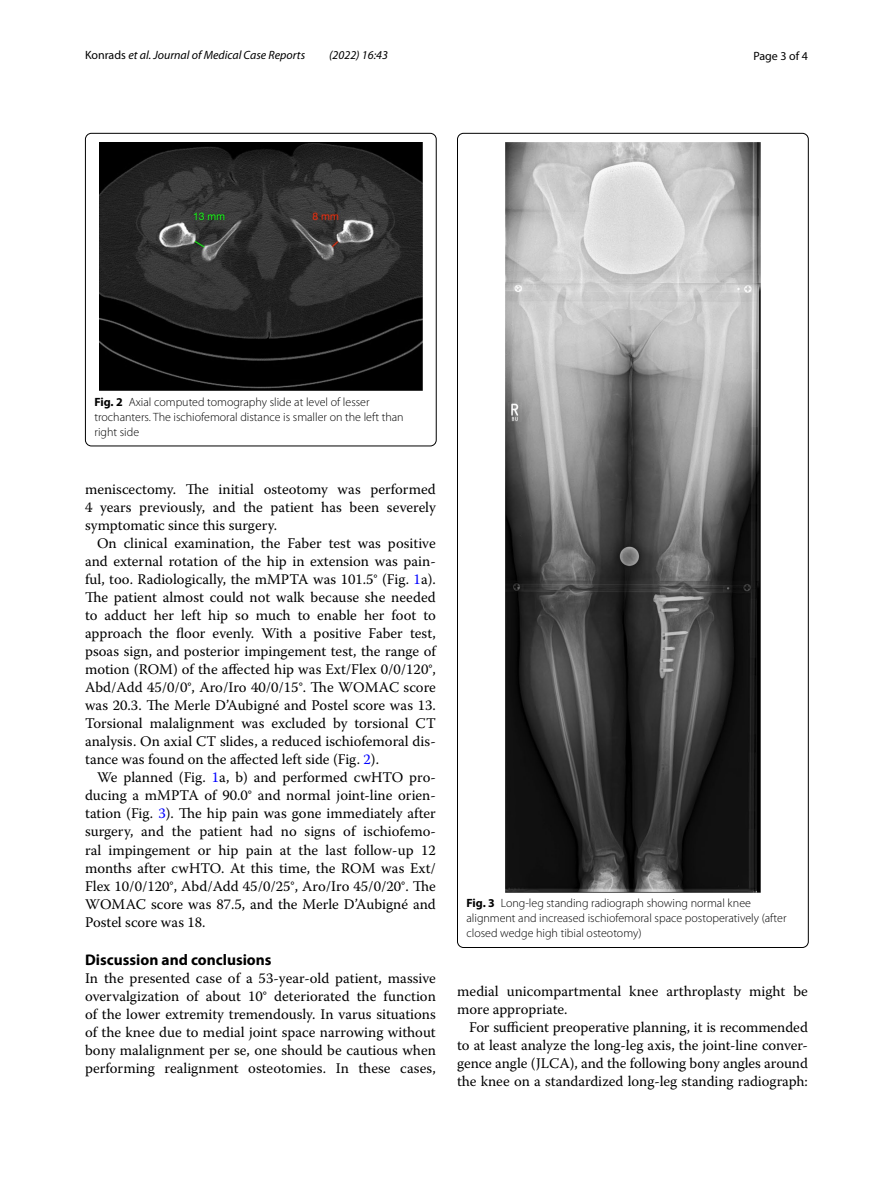
<style>
.page{position:relative;width:893px;height:1187px;background:#fff}
.page>*{position:absolute;margin:0;border:0;box-sizing:border-box;transform-origin:0 0}
.t1{font:700 15.45px "Myriad Pro";color:#000}
.t2{font:14.7px/18px "Warnock Pro";color:#000;text-align:justify}
.t3{font:300 12px/15px "Myriad Pro";color:#000}
.t4{font:italic 12px "Myriad Pro";color:#000}
.t5{font:12px "Myriad Pro";color:#000}
.s1{font-style:normal}
.s2{font-weight:700}
.s3{color:#00f}
</style>
<div class="page">
<img style="left:99px;top:142px;width:323px;height:249px">
<div style="left:85px;top:133px;width:351px;height:313px;border:1px solid #000;border-radius:6px"></div>
<img style="left:505px;top:142px;width:255px;height:750px">
<p class="t4" style="left:85px;top:48px;width:222px"><span class="s1">Konrads</span> et al. Journal of Medical Case Reports</p>
<p class="t4" style="left:329px;top:48px;width:60px">(2022) 16:43</p>
<p class="t5" style="left:753px;top:48px;width:56px">Page 3 of 4</p>
<p class="t3" style="left:94px;top:395px;width:311px"><span class="s2">Fig. 2</span> Axial computed tomography slide at level of lesser trochanters. The ischiofemoral distance is smaller on the left than right side</p>
<p class="t2" style="left:85px;top:480px;width:352px">meniscectomy. The initial osteotomy was performed 4 years previously, and the patient has been severely symptomatic since this surgery.</p>
<p class="t2" style="left:85px;top:534px;width:352px;text-indent:12px">On clinical examination, the Faber test was positive and external rotation of the hip in extension was pain&shy;ful, too. Radiologically, the mMPTA was 101.5° (Fig. <span class="s3">1</span>a).<br>The patient almost could not walk because she needed to adduct her left hip so much to enable her foot to approach the floor evenly. With a positive Faber test, psoas sign, and posterior impingement test, the range of motion (ROM) of the affected hip was Ext/Flex 0/0/120°, Abd/Add 45/0/0°, Aro/Iro 40/0/15°. The WOMAC score was 20.3. The Merle D’Aubigné and Postel score was 13.<br>Torsional malalignment was excluded by torsional CT analysis. On axial CT slides, a reduced ischiofemoral dis&shy;tance was found on the affected left side (Fig. <span class="s3">2</span>).</p>
<p class="t2" style="left:85px;top:768px;width:352px;text-indent:12px">We planned (Fig. <span class="s3">1</span>a, b) and performed cwHTO pro&shy;ducing a mMPTA of 90.0° and normal joint-line orien&shy;tation (Fig. <span class="s3">3</span>). The hip pain was gone immediately after surgery, and the patient had no signs of ischiofemo&shy;ral impingement or hip pain at the last follow-up 12 months after cwHTO. At this time, the ROM was Ext/ Flex 10/0/120°, Abd/Add 45/0/25°, Aro/Iro 45/0/20°. The WOMAC score was 87.5, and the Merle D’Aubigné and Postel score was 18.</p>
<p class="t1" style="left:85px;top:950px;width:188px">Discussion and conclusions</p>
<p class="t2" style="left:85px;top:969px;width:352px">In the presented case of a 53-year-old patient, massive overvalgization of about 10° deteriorated the function of the lower extremity tremendously. In varus situations of the knee due to medial joint space narrowing without bony malalignment per se, one should be cautious when performing realignment osteotomies. In these cases,</p>
<p class="t3" style="left:466px;top:896px;width:322px"><span class="s2">Fig. 3</span> Long-leg standing radiograph showing normal knee alignment and increased ischiofemoral space postoperatively (after closed wedge high tibial osteotomy)</p>
<p class="t2" style="left:457px;top:981px;width:352px">medial unicompartmental knee arthroplasty might be more appropriate.</p>
<p class="t2" style="left:457px;top:1017px;width:352px;text-indent:12px">For sufficient preoperative planning, it is recommended to at least analyze the long-leg axis, the joint-line conver&shy;gence angle (JLCA), and the following bony angles around the knee on a standardized long-leg standing radiograph:</p>
</div>
